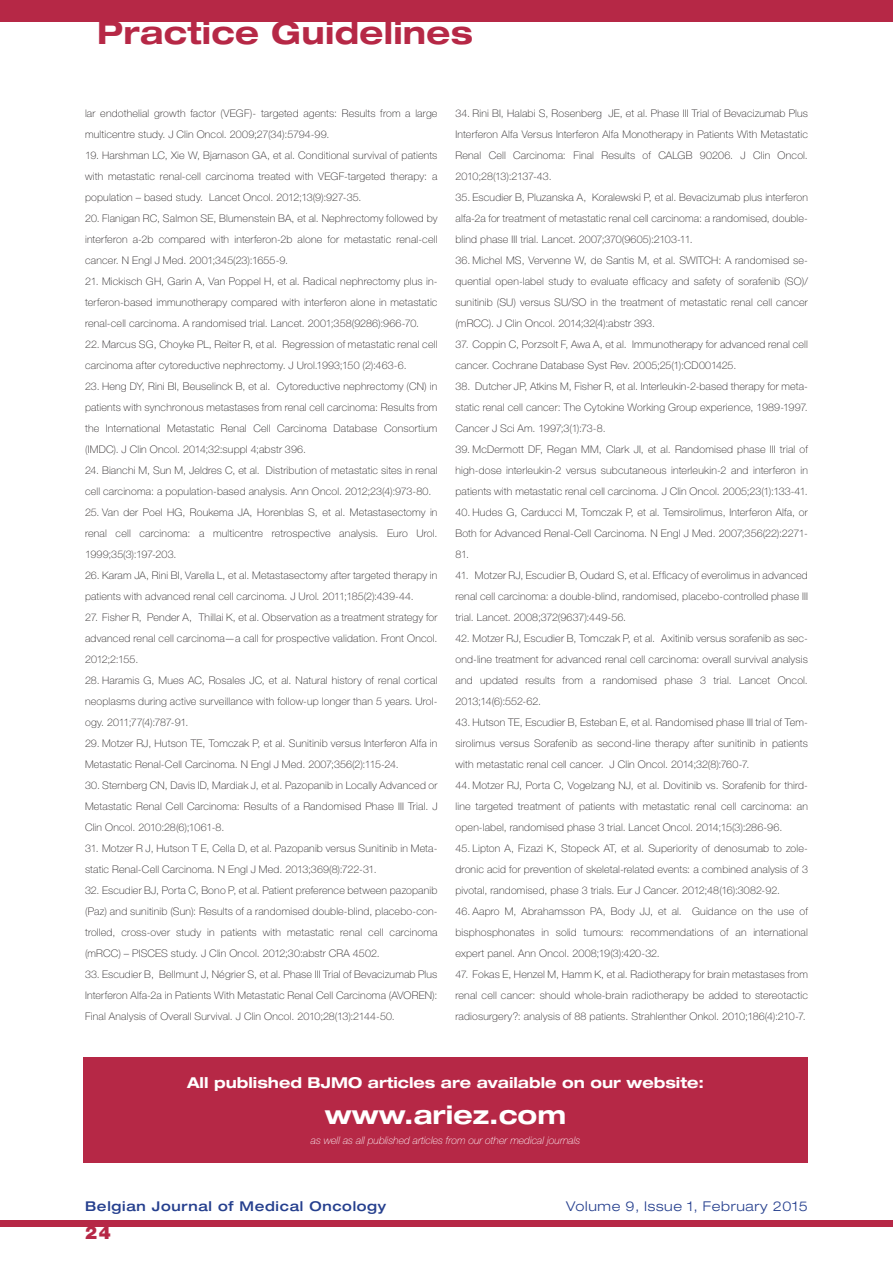
<style>
.page{position:relative;width:893px;height:1263px;background:#fff}
.page>*{position:absolute;margin:0;border:0;box-sizing:border-box;transform-origin:0 0}
.t1{font:700 expanded 31.5px "Helvetica Neue LT Std";letter-spacing:.01em;color:#b62846}
.t2{font:700 expanded 25.5px "Helvetica Neue LT Std";color:#fff}
.t3{font:900 18px "Helvetica Neue LT Std";color:#b62846}
.t4{font:700 expanded 15px "Helvetica Neue LT Std";color:#fff}
.t5{font:500 expanded 13.5px "Helvetica Neue LT Std";letter-spacing:.05em;color:#253f8e}
.t6{font:300 expanded 13.5px "Helvetica Neue LT Std";letter-spacing:.05em;color:#253f8e}
.t7{font:100 10.5px/21px "Helvetica Neue LT Std";letter-spacing:.015em;color:#231f20;text-align:justify}
.t8{font:italic 100 10.5px "Helvetica Neue LT Std";color:#fff}
</style>
<div class="page">
<div style="left:0;top:1220px;width:893px;height:7px;background:#b62846"></div>
<div style="left:0;top:0;width:893px;height:21px;background:#b62846"></div>
<div style="left:83px;top:1058px;width:725px;height:105px;background:#b62846"></div>
<h1 class="t1" style="left:97px;top:13px;width:377px">Practice Guidelines</h1>
<p class="t7" style="left:85px;top:103px;width:354px">lar endothelial growth factor (VEGF)- targeted agents: Results from a large multicentre study. J Clin Oncol. 2009;27(34):5794-99.</p>
<p class="t7" style="left:85px;top:145px;width:354px">19. Harshman LC, Xie W, Bjarnason GA, et al. Conditional survival of patients with metastatic renal-cell carcinoma treated with VEGF-targeted therapy: a population – based study. Lancet Oncol. 2012;13(9):927-35.</p>
<p class="t7" style="left:85px;top:208px;width:354px">20. Flanigan RC, Salmon SE, Blumenstein BA, et al. Nephrectomy followed by interferon a-2b compared with interferon-2b alone for metastatic renal-cell cancer. N Engl J Med. 2001;345(23):1655-9.</p>
<p class="t7" style="left:85px;top:271px;width:354px">21. Mickisch GH, Garin A, Van Poppel H, et al. Radical nephrectomy plus in&shy;terferon-based immunotherapy compared with interferon alone in metastatic renal-cell carcinoma. A randomised trial. Lancet. 2001;358(9286):966-70.</p>
<p class="t7" style="left:85px;top:334px;width:354px">22. Marcus SG, Choyke PL, Reiter R, et al. Regression of metastatic renal cell carcinoma after cytoreductive nephrectomy. J Urol.1993;150 (2):463-6.</p>
<p class="t7" style="left:85px;top:376px;width:354px">23. Heng DY, Rini BI, Beuselinck B, et al. Cytoreductive nephrectomy (CN) in patients with synchronous metastases from renal cell carcinoma: Results from the International Metastatic Renal Cell Carcinoma Database Consortium (IMDC). J Clin Oncol. 2014;32:suppl 4;abstr 396.</p>
<p class="t7" style="left:85px;top:460px;width:354px">24. Bianchi M, Sun M, Jeldres C, et al. Distribution of metastatic sites in renal cell carcinoma: a population-based analysis. Ann Oncol. 2012;23(4):973-80.</p>
<p class="t7" style="left:85px;top:502px;width:354px">25. Van der Poel HG, Roukema JA, Horenblas S, et al. Metastasectomy in renal cell carcinoma: a multicentre retrospective analysis. Euro Urol.<br>1999;35(3):197-203.</p>
<p class="t7" style="left:85px;top:565px;width:354px">26. Karam JA, Rini BI, Varella L, et al. Metastasectomy after targeted therapy in patients with advanced renal cell carcinoma. J Urol. 2011;185(2):439-44.</p>
<p class="t7" style="left:85px;top:607px;width:354px">27. Fisher R, Pender A, Thillai K, et al. Observation as a treatment strategy for advanced renal cell carcinoma—a call for prospective validation. Front Oncol.<br>2012;2:155.</p>
<p class="t7" style="left:85px;top:670px;width:354px">28. Haramis G, Mues AC, Rosales JC, et al. Natural history of renal cortical neoplasms during active surveillance with follow-up longer than 5 years. Urol&shy;ogy. 2011;77(4):787-91.</p>
<p class="t7" style="left:85px;top:733px;width:354px">29. Motzer RJ, Hutson TE, Tomczak P, et al. Sunitinib versus Interferon Alfa in<br>Metastatic Renal-Cell Carcinoma. N Engl J Med. 2007;356(2):115-24.</p>
<p class="t7" style="left:85px;top:775px;width:354px">30. Sternberg CN, Davis ID, Mardiak J, et al. Pazopanib in Locally Advanced or Metastatic Renal Cell Carcinoma: Results of a Randomised Phase III Trial. J Clin Oncol. 2010:28(6);1061-8.</p>
<p class="t7" style="left:85px;top:838px;width:354px">31. Motzer R J, Hutson T E, Cella D, et al. Pazopanib versus Sunitinib in Meta&shy;static Renal-Cell Carcinoma. N Engl J Med. 2013;369(8):722-31.</p>
<p class="t7" style="left:85px;top:880px;width:354px">32. Escudier BJ, Porta C, Bono P, et al. Patient preference between pazopanib (Paz) and sunitinib (Sun): Results of a randomised double-blind, placebo-con&shy;trolled, cross-over study in patients with metastatic renal cell carcinoma (mRCC) – PISCES study. J Clin Oncol. 2012;30:abstr CRA 4502.</p>
<p class="t7" style="left:85px;top:964px;width:354px">33. Escudier B, Bellmunt J, Négrier S, et al. Phase III Trial of Bevacizumab Plus Interferon Alfa-2a in Patients With Metastatic Renal Cell Carcinoma (AVOREN):<br>Final Analysis of Overall Survival. J Clin Oncol. 2010;28(13):2144-50.</p>
<p class="t7" style="left:455px;top:103px;width:354px">34. Rini BI, Halabi S, Rosenberg JE, et al. Phase III Trial of Bevacizumab Plus Interferon Alfa Versus Interferon Alfa Monotherapy in Patients With Metastatic Renal Cell Carcinoma: Final Results of CALGB 90206. J Clin Oncol.<br>2010;28(13):2137-43.</p>
<p class="t7" style="left:455px;top:187px;width:354px">35. Escudier B, Pluzanska A, Koralewski P, et al. Bevacizumab plus interferon alfa-2a for treatment of metastatic renal cell carcinoma: a randomised, double&shy;blind phase III trial. Lancet. 2007;370(9605):2103-11.</p>
<p class="t7" style="left:455px;top:250px;width:354px">36. Michel MS, Vervenne W, de Santis M, et al. SWITCH: A randomised se&shy;quential open-label study to evaluate efficacy and safety of sorafenib (SO)/ sunitinib (SU) versus SU/SO in the treatment of metastatic renal cell cancer (mRCC). J Clin Oncol. 2014;32(4):abstr 393.</p>
<p class="t7" style="left:455px;top:334px;width:354px">37. Coppin C, Porzsolt F, Awa A, et al. Immunotherapy for advanced renal cell cancer. Cochrane Database Syst Rev. 2005;25(1):CD001425.</p>
<p class="t7" style="left:455px;top:376px;width:354px">38. Dutcher JP, Atkins M, Fisher R, et al. Interleukin-2-based therapy for meta&shy;static renal cell cancer: The Cytokine Working Group experience, 1989-1997.<br>Cancer J Sci Am. 1997;3(1):73-8.</p>
<p class="t7" style="left:455px;top:439px;width:354px">39. McDermott DF, Regan MM, Clark JI, et al. Randomised phase III trial of high-dose interleukin-2 versus subcutaneous interleukin-2 and interferon in patients with metastatic renal cell carcinoma. J Clin Oncol. 2005;23(1):133-41.</p>
<p class="t7" style="left:455px;top:502px;width:354px">40. Hudes G, Carducci M, Tomczak P, et al. Temsirolimus, Interferon Alfa, or Both for Advanced Renal-Cell Carcinoma. N Engl J Med. 2007;356(22):2271- 81.</p>
<p class="t7" style="left:455px;top:565px;width:354px">41. Motzer RJ, Escudier B, Oudard S, et al. Efficacy of everolimus in advanced renal cell carcinoma: a double-blind, randomised, placebo-controlled phase III trial. Lancet. 2008;372(9637):449-56.</p>
<p class="t7" style="left:455px;top:628px;width:354px">42. Motzer RJ, Escudier B, Tomczak P, et al. Axitinib versus sorafenib as sec&shy;ond-line treatment for advanced renal cell carcinoma: overall survival analysis and updated results from a randomised phase 3 trial. Lancet Oncol.<br>2013;14(6):552-62.</p>
<p class="t7" style="left:455px;top:712px;width:354px">43. Hutson TE, Escudier B, Esteban E, et al. Randomised phase III trial of Tem&shy;sirolimus versus Sorafenib as second-line therapy after sunitinib in patients with metastatic renal cell cancer. J Clin Oncol. 2014;32(8):760-7.</p>
<p class="t7" style="left:455px;top:775px;width:354px">44. Motzer RJ, Porta C, Vogelzang NJ, et al. Dovitinib vs. Sorafenib for third&shy;line targeted treatment of patients with metastatic renal cell carcinoma: an open-label, randomised phase 3 trial. Lancet Oncol. 2014;15(3):286-96.</p>
<p class="t7" style="left:455px;top:838px;width:354px">45. Lipton A, Fizazi K, Stopeck AT, et al. Superiority of denosumab to zole&shy;dronic acid for prevention of skeletal-related events: a combined analysis of 3 pivotal, randomised, phase 3 trials. Eur J Cancer. 2012;48(16):3082-92.</p>
<p class="t7" style="left:455px;top:901px;width:354px">46. Aapro M, Abrahamsson PA, Body JJ, et al. Guidance on the use of bisphosphonates in solid tumours: recommendations of an international expert panel. Ann Oncol. 2008;19(3):420-32.</p>
<p class="t7" style="left:455px;top:964px;width:354px">47. Fokas E, Henzel M, Hamm K, et al. Radiotherapy for brain metastases from renal cell cancer: should whole-brain radiotherapy be added to stereotactic radiosurgery?: analysis of 88 patients. Strahlenther Onkol. 2010;186(4):210-7.</p>
<h3 class="t4" style="left:187px;top:1073px;width:518px">All published BJMO articles are available on our website:</h3>
<h2 class="t2" style="left:325px;top:1099px;width:243px">www.ariez.com</h2>
<p class="t8" style="left:311px;top:1134px;width:271px">as well as all published articles from our other medical journals</p>
<p class="t5" style="left:85px;top:1198px;width:303px">Belgian Journal of Medical Oncology</p>
<p class="t6" style="left:566px;top:1198px;width:243px">Volume 9, Issue 1, February 2015</p>
<h3 class="t3" style="left:85px;top:1222px;width:27px">24</h3>
</div>
